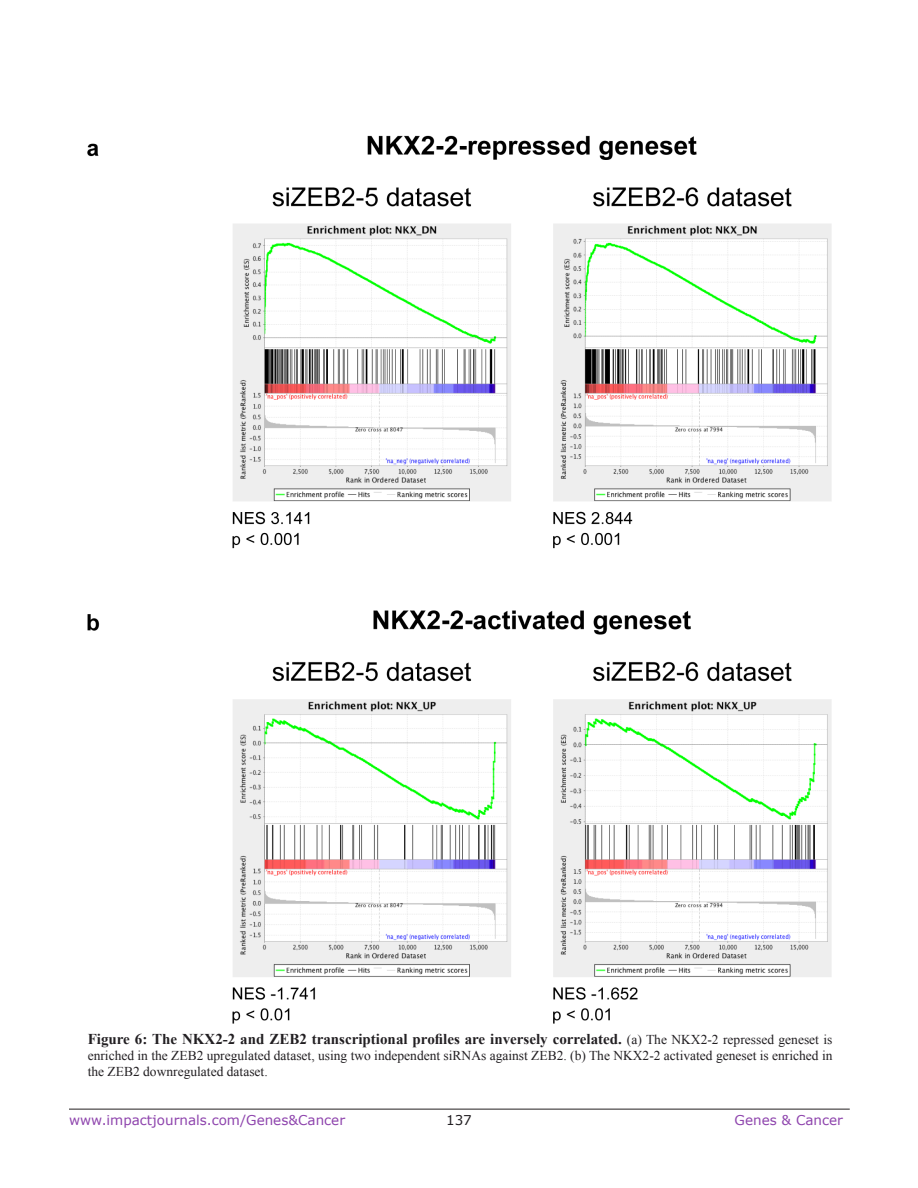
<style>
.page{position:relative;width:918px;height:1188px;background:#fff}
.page>*{position:absolute;margin:0;border:0;box-sizing:border-box;transform-origin:0 0}
.FigureText{font:700 15px "Times New Roman";color:#221f22}
.FigureText-2{font:13.5px/16.2px "Times New Roman";color:#221f22}
.t1{font:13.5px "Verdana";color:#8e44ad}
.t2{font:13.5px "Verdana";color:#221f22}
.s1{font-weight:400;font-size:13.5px}
</style>
<div class="page">
<hr style="left:69px;top:1109px;width:781px;height:1px;background:#231f20">
<img style="left:87px;top:135px;width:744px;height:889px">
<p class="FigureText" style="left:88px;top:1028px;width:746px">Figure 6: The NKX2-2 and ZEB2 transcriptional profiles are inversely correlated. <span class="s1">(a) The NKX2-2 repressed geneset is</span></p>
<p class="FigureText-2" style="left:88px;top:1047px;width:746px">enriched in the ZEB2 upregulated dataset, using two independent siRNAs against ZEB2. (b) The NKX2-2 activated geneset is enriched in the ZEB2 downregulated dataset.</p>
<p class="t1" style="left:69px;top:1111px;width:278px">www.impactjournals.com/Genes&amp;Cancer</p>
<p class="t2" style="left:446px;top:1111px;width:27px">137</p>
<p class="t1" style="left:735px;top:1111px;width:110px">Genes &amp; Cancer</p>
</div>
